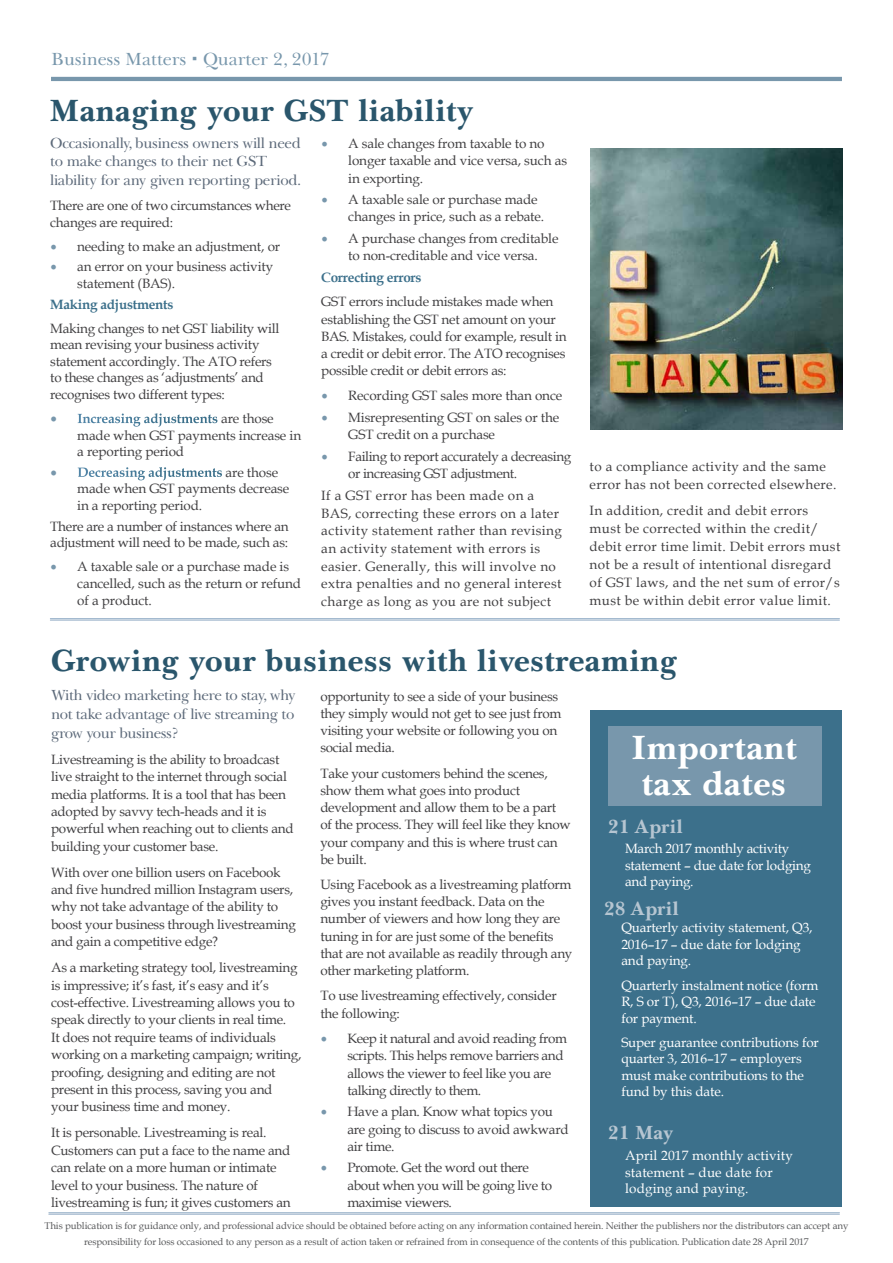
<style>
.page{position:relative;width:893px;height:1263px;background:#fff}
.page>*{position:absolute;margin:0;border:0;box-sizing:border-box;transform-origin:0 0}
.t1{font:700 34.5px/36px "Baskerville Cyr LT Std";letter-spacing:.01em;color:#fff;text-align:center}
.t2{font:700 31.5px "Baskerville Cyr LT Std";letter-spacing:.01em;color:#2a566c}
.t3{font:700 19.5px "Baskerville Cyr LT Std";color:#b6c5d1}
.t4{font:18px "Baskerville Cyr LT Std Upright";letter-spacing:-.005em;color:#7897ac}
.t5{font:15px/18.8px "Baskerville Cyr LT Std Upright";letter-spacing:-.02em;color:#5d6a7a}
.t6{font:13.5px/17.4px "Book Antiqua";letter-spacing:-.02em;color:#414042}
.t7{font:13.5px/17.7px "Book Antiqua";letter-spacing:.025em;color:#414042}
.t8{font:13.5px/16.5px "Book Antiqua";letter-spacing:-.01em;color:#fff}
.t9{font:13.5px/16.5px "Book Antiqua";letter-spacing:.01em;color:#fff}
.t10{font:700 13.5px "Book Antiqua";letter-spacing:-.02em;color:#3c708b}
.t11{font:9.75px/15.9px "Book Antiqua";letter-spacing:-.01em;color:#58595b;text-align:center}
.s1{font-family:"Minion Pro";font-size:18px;color:#7897ac}
.s2{font-family:"Minion Pro";font-weight:700;font-size:18px;color:#7897ac}
.s3{font-weight:700;color:#fff}
</style>
<div class="page">
<hr style="left:51px;top:77px;width:791px;height:4px;background:#7897ac">
<hr style="left:49px;top:1214px;width:790px;height:1px;background:#92acc5">
<hr style="left:49px;top:1212px;width:790px;height:1px;background:#92acc5">
<div style="left:590px;top:710px;width:252px;height:496px;background:#3c708b"></div>
<div style="left:608px;top:726px;width:214px;height:79px;background:#7897ac"></div>
<hr style="left:50px;top:620px;width:789px;height:1px;background:#92acc5">
<hr style="left:50px;top:618px;width:789px;height:1px;background:#92acc5">
<img style="left:590px;top:149px;width:252px;height:280px">
<h3 class="t4" style="left:51px;top:49px;width:280px">Business Matters Quarter 2, 2017</h3>
<h2 class="t2" style="left:50px;top:93px;width:426px">Managing your GST liability</h2>
<p class="t5" style="left:50px;top:134px;width:253px">Occasionally, business owners will need to make changes to their net GST liability for any given reporting period.</p>
<p class="t6" style="left:50px;top:197px;width:242px;line-height:16.5px">There are one of two circumstances where changes are required:</p>
<p class="t6" style="left:50px;top:237px;width:232px"><span class="s1">•</span> needing to make an adjustment, or</p>
<p class="t6" style="left:77px;top:258px;width:198px;line-height:16.5px;text-indent:-27px"><span class="s1">•</span> an error on your business activity statement (BAS).</p>
<p class="t10" style="left:50px;top:295px;width:125px">Making adjustments</p>
<p class="t6" style="left:50px;top:320px;width:231px;line-height:16.5px">Making changes to net GST liability will mean revising your business activity statement accordingly. The ATO refers to these changes as ‘adjustments’ and recognises two different types:</p>
<p class="t6" style="left:77px;top:410px;width:225px;line-height:16.5px;text-indent:-27px"><span class="s2">•</span> <span class="s3">Increasing adjustments</span> are those made when GST payments increase in a reporting period</p>
<p class="t6" style="left:77px;top:464px;width:214px;line-height:16.5px;text-indent:-27px"><span class="s2">•</span> <span class="s3">Decreasing adjustments</span> are those made when GST payments decrease in a reporting period.</p>
<p class="t6" style="left:50px;top:517px;width:240px;line-height:16.5px">There are a number of instances where an adjustment will need to be made, such as:</p>
<p class="t6" style="left:77px;top:558px;width:225px;line-height:16.8px;text-indent:-27px"><span class="s1">•</span> A taxable sale or a purchase made is cancelled, such as the return or refund of a product.</p>
<p class="t6" style="left:348px;top:134px;width:220px;text-indent:-27px"><span class="s1">•</span> A sale changes from taxable to no longer taxable and vice versa, such as in exporting.</p>
<p class="t6" style="left:348px;top:190px;width:198px;text-indent:-27px"><span class="s1">•</span> A taxable sale or purchase made changes in price, such as a rebate.</p>
<p class="t6" style="left:321px;top:229px;width:239px;text-align:center"><span class="s1">•</span> A purchase changes from creditable to non-creditable and vice versa.</p>
<p class="t10" style="left:321px;top:268px;width:102px">Correcting errors</p>
<p class="t6" style="left:321px;top:293px;width:247px">GST errors include mistakes made when establishing the GST net amount on your BAS. Mistakes, could for example, result in a credit or debit error. The ATO recognises possible credit or debit errors as:</p>
<p class="t6" style="left:321px;top:387px;width:243px"><span class="s1">•</span> Recording GST sales more than once</p>
<p class="t6" style="left:348px;top:408px;width:213px;text-indent:-27px"><span class="s1">•</span> Misrepresenting GST on sales or the<br>GST credit on a purchase</p>
<p class="t6" style="left:348px;top:447px;width:225px;text-indent:-27px"><span class="s1">•</span> Failing to report accurately a decreasing or increasing GST adjustment.</p>
<p class="t7" style="left:321px;top:486px;width:242px">If a GST error has been made on a BAS, correcting these errors on a later activity statement rather than revising an activity statement with errors is easier. Generally, this will involve no extra penalties and no general interest charge as long as you are not subject</p>
<p class="t7" style="left:590px;top:457px;width:248px">to a compliance activity and the same error has not been corrected elsewhere.</p>
<p class="t7" style="left:590px;top:501px;width:252px">In addition, credit and debit errors must be corrected within the credit/ debit error time limit. Debit errors must not be a result of intentional disregard of GST laws, and the net sum of error/s must be within debit error value limit.</p>
<h2 class="t2" style="left:51px;top:643px;width:628px">Growing your business with livestreaming</h2>
<p class="t5" style="left:51px;top:686px;width:246px;text-align:justify">With video marketing here to stay, why not take advantage of live streaming to grow your business?</p>
<p class="t6" style="left:51px;top:750px;width:244px">Livestreaming is the ability to broadcast live straight to the internet through social media platforms. It is a tool that has been adopted by savvy tech-heads and it is powerful when reaching out to clients and building your customer base.</p>
<p class="t6" style="left:51px;top:863px;width:246px">With over one billion users on Facebook and five hundred million Instagram users, why not take advantage of the ability to boost your business through livestreaming and gain a competitive edge?</p>
<p class="t6" style="left:51px;top:958px;width:252px">As a marketing strategy tool, livestreaming is impressive; it’s fast, it’s easy and it’s cost-effective. Livestreaming allows you to speak directly to your clients in real time.<br>It does not require teams of individuals working on a marketing campaign; writing, proofing, designing and editing are not present in this process, saving you and your business time and money.</p>
<p class="t6" style="left:51px;top:1124px;width:241px">It is personable. Livestreaming is real.<br>Customers can put a face to the name and can relate on a more human or intimate level to your business. The nature of livestreaming is fun; it gives customers an</p>
<p class="t6" style="left:320px;top:688px;width:243px">opportunity to see a side of your business they simply would not get to see just from visiting your website or following you on social media.</p>
<p class="t6" style="left:320px;top:765px;width:252px">Take your customers behind the scenes, show them what goes into product development and allow them to be a part of the process. They will feel like they know your company and this is where trust can be built.</p>
<p class="t6" style="left:320px;top:876px;width:254px">Using Facebook as a livestreaming platform gives you instant feedback. Data on the number of viewers and how long they are tuning in for are just some of the benefits that are not available as readily through any other marketing platform.</p>
<p class="t6" style="left:320px;top:987px;width:238px">To use livestreaming effectively, consider the following:</p>
<p class="t6" style="left:347px;top:1029px;width:221px;text-indent:-27px"><span class="s1">•</span> Keep it natural and avoid reading from scripts. This helps remove barriers and allows the viewer to feel like you are talking directly to them.</p>
<p class="t6" style="left:347px;top:1103px;width:223px;text-indent:-27px"><span class="s1">•</span> Have a plan. Know what topics you are going to discuss to avoid awkward air time.</p>
<p class="t6" style="left:347px;top:1159px;width:206px;text-indent:-27px"><span class="s1">•</span> Promote. Get the word out there about when you will be going live to maximise viewers.</p>
<h1 class="t1" style="left:631px;top:731px;width:167px">Important tax dates</h1>
<h3 class="t3" style="left:608px;top:816px;width:76px">21 April</h3>
<p class="t8" style="left:625px;top:840px;width:187px">March 2017 monthly activity statement – due date for lodging and paying.</p>
<h3 class="t3" style="left:604px;top:897px;width:76px">28 April</h3>
<p class="t8" style="left:621px;top:919px;width:193px">Quarterly activity statement, Q3,<br>2016–17 – due date for lodging and paying.</p>
<p class="t8" style="left:621px;top:976px;width:199px">Quarterly instalment notice (form<br>R, S or T), Q3, 2016–17 – due date for payment.</p>
<p class="t8" style="left:621px;top:1033px;width:199px">Super guarantee contributions for quarter 3, 2016–17 – employers must make contributions to the fund by this date.</p>
<h3 class="t3" style="left:608px;top:1121px;width:67px">21 May</h3>
<p class="t9" style="left:625px;top:1147px;width:169px">April 2017 monthly activity statement – due date for lodging and paying.</p>
<p class="t11" style="left:45px;top:1218px;width:805px">This publication is for guidance only, and professional advice should be obtained before acting on any information contained herein. Neither the publishers nor the distributors can accept any responsibility for loss occasioned to any person as a result of action taken or refrained from in consequence of the contents of this publication. Publication date 28 April 2017</p>
</div>
